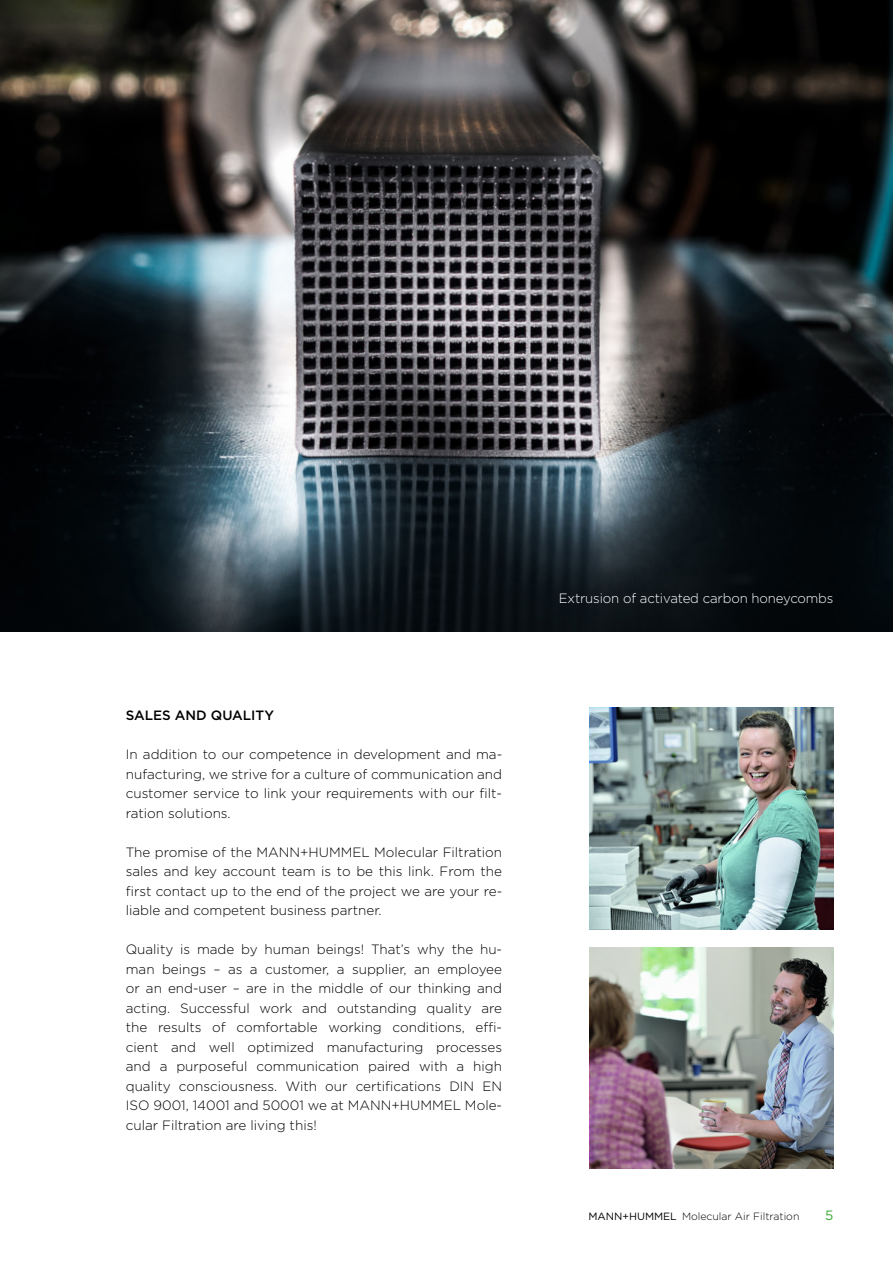
<style>
.page{position:relative;width:893px;height:1263px;background:#fff}
.page>*{position:absolute;margin:0;border:0;box-sizing:border-box;transform-origin:0 0}
.t1{font:300 13.5px/19.5px "Gotham";color:#000;text-align:justify}
.t2{font:300 13.5px "Gotham";letter-spacing:-.01em;color:#fff}
.t3{font:500 13.5px "Gotham";color:#000}
.t4{font:13.5px "Gotham";color:#38aa34}
.t5{font:300 10.5px "Gotham";color:#000}
.s1{font-weight:400}
</style>
<div class="page">
<img style="left:0;top:0;width:893px;height:631px">
<img style="left:590px;top:708px;width:243px;height:221px">
<img style="left:590px;top:947px;width:243px;height:221px">
<p class="t3" style="left:126px;top:706px;width:150px">SALES AND QUALITY</p>
<p class="t1" style="left:126px;top:744px;width:378px">In addition to our competence in development and ma&shy;nufacturing, we strive for a culture of communication and customer service to link your requirements with our filt&shy;ration solutions.</p>
<p class="t1" style="left:126px;top:842px;width:378px">The promise of the MANN+HUMMEL Molecular Filtration sales and key account team is to be this link. From the first contact up to the end of the project we are your re&shy;liable and competent business partner.</p>
<p class="t1" style="left:126px;top:939px;width:378px">Quality is made by human beings! That’s why the hu&shy;man beings – as a customer, a supplier, an employee or an end-user – are in the middle of our thinking and acting. Successful work and outstanding quality are the results of comfortable working conditions, effi&shy;cient and well optimized manufacturing processes and a purposeful communication paired with a high quality consciousness. With our certifications DIN EN ISO 9001, 14001 and 50001 we at MANN+HUMMEL Mole&shy;cular Filtration are living this!</p>
<p class="t2" style="left:559px;top:590px;width:276px">Extrusion of activated carbon honeycombs</p>
<p class="t5" style="left:588px;top:1210px;width:212px"><span class="s1">MANN+HUMMEL</span> Molecular Air Filtration</p>
<p class="t4" style="left:825px;top:1207px;width:10px">5</p>
</div>
